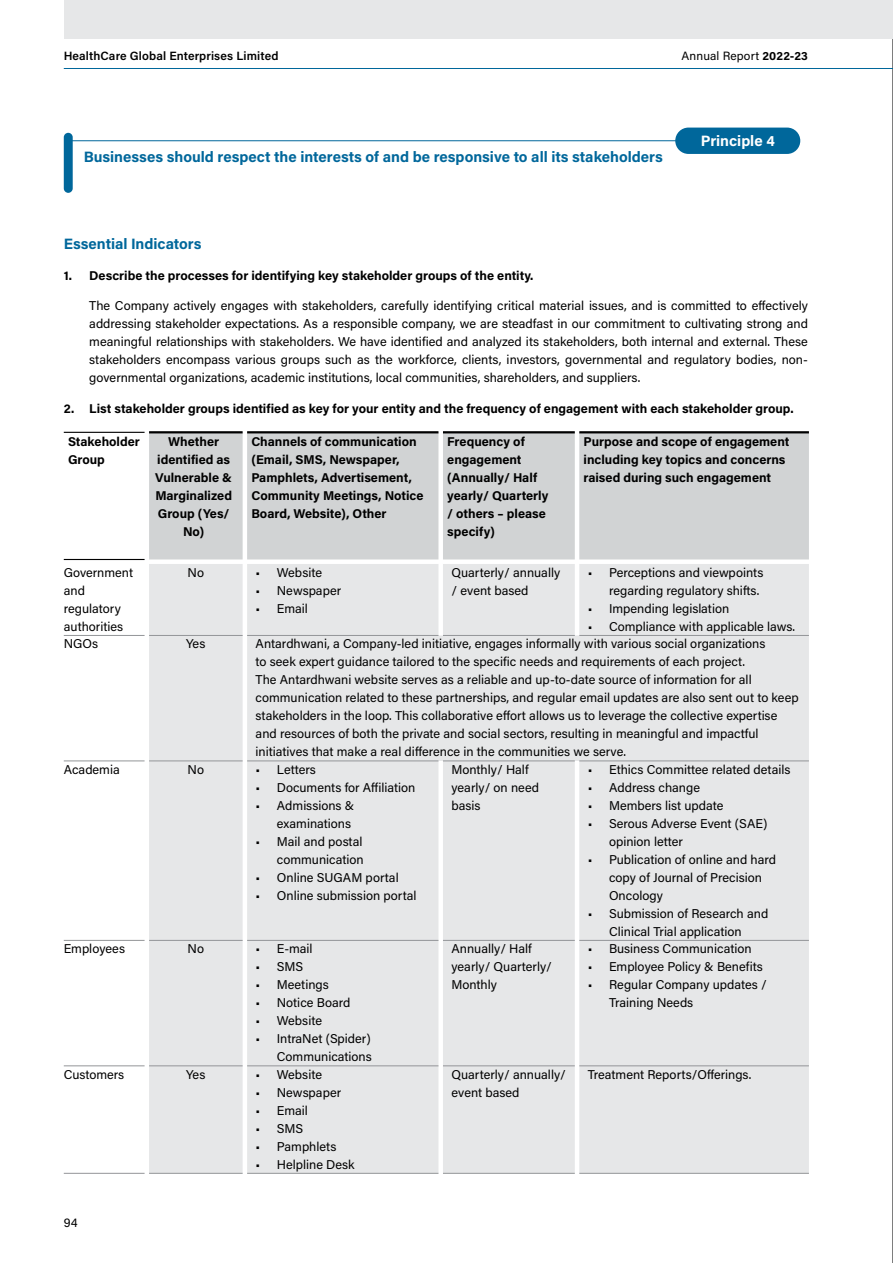
<style>
.page{position:relative;width:893px;height:1263px;background:#fff}
.page>*{position:absolute;margin:0;border:0;box-sizing:border-box;transform-origin:0 0}
.t1{font:700 15px "Acumin Pro";color:#00679b}
.t2{font:700 15px "Acumin Pro";color:#fff}
.t3{font:12.75px/18px "Acumin Pro";color:#000}
.t4{font:700 12.75px/18px "Acumin Pro";color:#000}
.t5{font:600 12px "Acumin Pro";letter-spacing:.01em;color:#000}
.t6{font:12px "Acumin Pro";letter-spacing:.01em;color:#000}
.s1{font-weight:700}
</style>
<div class="page">
<hr style="left:892px;top:0;width:1px;height:1263px;background:#000">
<hr style="left:64px;top:68px;width:829px;height:1px;background:#00679b">
<div style="left:64px;top:0;width:829px;height:39px;background:#e6e7e8"></div>
<div style="left:64px;top:133px;width:9px;height:60px;background:#00679b;border-radius:4px"></div>
<div style="left:675px;top:128px;width:125px;height:26px;background:#00679b;border-radius:13px"></div>
<hr style="left:68px;top:140px;width:677px;height:1px;background:#00679b">
<div style="left:149px;top:432px;width:660px;height:127px;background:#d1d3d4"></div>
<div style="left:149px;top:564px;width:660px;height:609px;background:#e6e7e8"></div>
<hr style="left:64px;top:635px;width:81px;height:1px;background:#939598">
<hr style="left:64px;top:761px;width:81px;height:1px;background:#939598">
<hr style="left:64px;top:940px;width:81px;height:1px;background:#939598">
<hr style="left:64px;top:1065px;width:81px;height:1px;background:#939598">
<hr style="left:64px;top:1173px;width:81px;height:1px;background:#939598">
<hr style="left:149px;top:635px;width:94px;height:1px;background:#939598">
<hr style="left:247px;top:635px;width:191px;height:1px;background:#939598">
<hr style="left:443px;top:635px;width:132px;height:1px;background:#939598">
<hr style="left:579px;top:635px;width:230px;height:1px;background:#939598">
<hr style="left:149px;top:761px;width:94px;height:1px;background:#939598">
<hr style="left:247px;top:761px;width:191px;height:1px;background:#939598">
<hr style="left:443px;top:761px;width:132px;height:1px;background:#939598">
<hr style="left:579px;top:761px;width:230px;height:1px;background:#939598">
<hr style="left:149px;top:940px;width:94px;height:1px;background:#939598">
<hr style="left:247px;top:940px;width:191px;height:1px;background:#939598">
<hr style="left:443px;top:940px;width:132px;height:1px;background:#939598">
<hr style="left:579px;top:940px;width:230px;height:1px;background:#939598">
<hr style="left:149px;top:1065px;width:94px;height:1px;background:#939598">
<hr style="left:247px;top:1065px;width:191px;height:1px;background:#939598">
<hr style="left:443px;top:1065px;width:132px;height:1px;background:#939598">
<hr style="left:579px;top:1065px;width:230px;height:1px;background:#939598">
<hr style="left:149px;top:1173px;width:94px;height:1px;background:#939598">
<hr style="left:247px;top:1173px;width:191px;height:1px;background:#939598">
<hr style="left:443px;top:1173px;width:132px;height:1px;background:#939598">
<hr style="left:579px;top:1173px;width:230px;height:1px;background:#939598">
<hr style="left:149px;top:431px;width:94px;height:2px;background:#000">
<hr style="left:247px;top:431px;width:191px;height:2px;background:#000">
<hr style="left:443px;top:431px;width:132px;height:2px;background:#000">
<hr style="left:579px;top:431px;width:230px;height:2px;background:#000">
<hr style="left:64px;top:432px;width:81px;height:1px;background:#000">
<hr style="left:64px;top:559px;width:81px;height:1px;background:#000">
<p class="t5" style="left:64px;top:47px;width:216px">HealthCare Global Enterprises Limited</p>
<p class="t6" style="left:681px;top:47px;width:128px">Annual Report <span class="s1">2022-23</span></p>
<p class="t1" style="left:84px;top:146px;width:581px">Businesses should respect the interests of and be responsive to all its stakeholders</p>
<p class="t2" style="left:701px;top:130px;width:76px">Principle 4</p>
<p class="t1" style="left:64px;top:233px;width:139px">Essential Indicators</p>
<p class="t4" style="left:64px;top:266px;width:471px">1. Describe the processes for identifying key stakeholder groups of the entity.</p>
<p class="t3" style="left:89px;top:296px;width:720px;text-align:justify">The Company actively engages with stakeholders, carefully identifying critical material issues, and is committed to effectively addressing stakeholder expectations. As a responsible company, we are steadfast in our commitment to cultivating strong and meaningful relationships with stakeholders. We have identified and analyzed its stakeholders, both internal and external. These stakeholders encompass various groups such as the workforce, clients, investors, governmental and regulatory bodies, non&shy;governmental organizations, academic institutions, local communities, shareholders, and suppliers.</p>
<p class="t4" style="left:64px;top:399px;width:731px">2. List stakeholder groups identified as key for your entity and the frequency of engagement with each stakeholder group.</p>
<p class="t4" style="left:68px;top:432px;width:73px">Stakeholder<br>Group</p>
<p class="t4" style="left:155px;top:432px;width:78px;text-align:center">Whether identified as<br>Vulnerable &amp;<br>Marginalized<br>Group (Yes/<br>No)</p>
<p class="t4" style="left:251px;top:432px;width:174px">Channels of communication (Email, SMS, Newspaper,<br>Pamphlets, Advertisement,<br>Community Meetings, Notice<br>Board, Website), Other</p>
<p class="t4" style="left:447px;top:432px;width:103px">Frequency of engagement (Annually/ Half yearly/ Quarterly / others – please specify)</p>
<p class="t4" style="left:584px;top:432px;width:207px">Purpose and scope of engagement including key topics and concerns raised during such engagement</p>
<p class="t3" style="left:64px;top:563px;width:71px">Government and regulatory authorities</p>
<p class="t3" style="left:188px;top:563px;width:18px">No</p>
<p class="t3" style="left:256px;top:563px;width:68px">• Website</p>
<p class="t3" style="left:451px;top:563px;width:110px">Quarterly/ annually / event based</p>
<p class="t3" style="left:609px;top:563px;width:156px;text-indent:-21px">• Perceptions and viewpoints regarding regulatory shifts.</p>
<p class="t3" style="left:588px;top:599px;width:143px">• Impending legislation</p>
<p class="t3" style="left:588px;top:617px;width:209px">• Compliance with applicable laws.</p>
<p class="t3" style="left:256px;top:581px;width:87px">• Newspaper</p>
<p class="t3" style="left:256px;top:599px;width:54px">• Email</p>
<p class="t3" style="left:64px;top:634px;width:36px">NGOs</p>
<p class="t3" style="left:186px;top:634px;width:21px">Yes</p>
<p class="t3" style="left:256px;top:634px;width:544px">Antardhwani, a Company-led initiative, engages informally with various social organizations<br>to seek expert guidance tailored to the specific needs and requirements of each project.<br>The Antardhwani website serves as a reliable and up-to-date source of information for all communication related to these partnerships, and regular email updates are also sent out to keep stakeholders in the loop. This collaborative effort allows us to leverage the collective expertise and resources of both the private and social sectors, resulting in meaningful and impactful initiatives that make a real difference in the communities we serve.</p>
<p class="t3" style="left:64px;top:760px;width:58px">Academia</p>
<p class="t3" style="left:188px;top:760px;width:18px">No</p>
<p class="t3" style="left:256px;top:760px;width:62px">• Letters</p>
<p class="t3" style="left:256px;top:778px;width:161px">• Documents for Affiliation</p>
<p class="t3" style="left:256px;top:796px;width:100px;text-align:right">• Admissions &amp; examinations</p>
<p class="t3" style="left:256px;top:832px;width:110px;text-align:right">• Mail and postal communication</p>
<p class="t3" style="left:256px;top:868px;width:145px">• Online SUGAM portal</p>
<p class="t3" style="left:256px;top:886px;width:162px">• Online submission portal</p>
<p class="t3" style="left:451px;top:760px;width:89px">Monthly/ Half yearly/ on need basis</p>
<p class="t3" style="left:588px;top:760px;width:204px">• Ethics Committee related details</p>
<p class="t3" style="left:588px;top:778px;width:114px">• Address change</p>
<p class="t3" style="left:588px;top:796px;width:137px">• Members list update</p>
<p class="t3" style="left:609px;top:814px;width:160px;text-indent:-21px">• Serous Adverse Event (SAE) opinion letter</p>
<p class="t3" style="left:609px;top:850px;width:169px;text-indent:-21px">• Publication of online and hard copy of Journal of Precision<br>Oncology</p>
<p class="t3" style="left:588px;top:904px;width:182px;text-align:center">• Submission of Research and<br>Clinical Trial application</p>
<p class="t3" style="left:64px;top:939px;width:63px">Employees</p>
<p class="t3" style="left:188px;top:939px;width:18px">No</p>
<p class="t3" style="left:256px;top:939px;width:59px">• E-mail</p>
<p class="t3" style="left:256px;top:957px;width:49px">• SMS</p>
<p class="t3" style="left:256px;top:975px;width:75px">• Meetings</p>
<p class="t3" style="left:256px;top:993px;width:96px">• Notice Board</p>
<p class="t3" style="left:256px;top:1011px;width:68px">• Website</p>
<p class="t3" style="left:256px;top:1029px;width:118px;text-align:right">• IntraNet (Spider)<br>Communications</p>
<p class="t3" style="left:64px;top:1065px;width:62px">Customers</p>
<p class="t3" style="left:186px;top:1065px;width:21px">Yes</p>
<p class="t3" style="left:256px;top:1065px;width:68px">• Website</p>
<p class="t3" style="left:256px;top:1083px;width:87px">• Newspaper</p>
<p class="t3" style="left:256px;top:1101px;width:54px">• Email</p>
<p class="t3" style="left:256px;top:1119px;width:49px">• SMS</p>
<p class="t3" style="left:256px;top:1137px;width:82px">• Pamphlets</p>
<p class="t3" style="left:256px;top:1155px;width:100px">• Helpline Desk</p>
<p class="t3" style="left:64px;top:1213px;width:15px">94</p>
<p class="t3" style="left:451px;top:939px;width:102px">Annually/ Half yearly/ Quarterly/<br>Monthly</p>
<p class="t3" style="left:588px;top:939px;width:165px">• Business Communication</p>
<p class="t3" style="left:588px;top:957px;width:177px">• Employee Policy &amp; Benefits</p>
<p class="t3" style="left:609px;top:975px;width:159px;text-indent:-21px">• Regular Company updates /<br>Training Needs</p>
<p class="t3" style="left:451px;top:1065px;width:116px">Quarterly/ annually/ event based</p>
<p class="t3" style="left:588px;top:1065px;width:165px">Treatment Reports/Offerings.</p>
</div>
